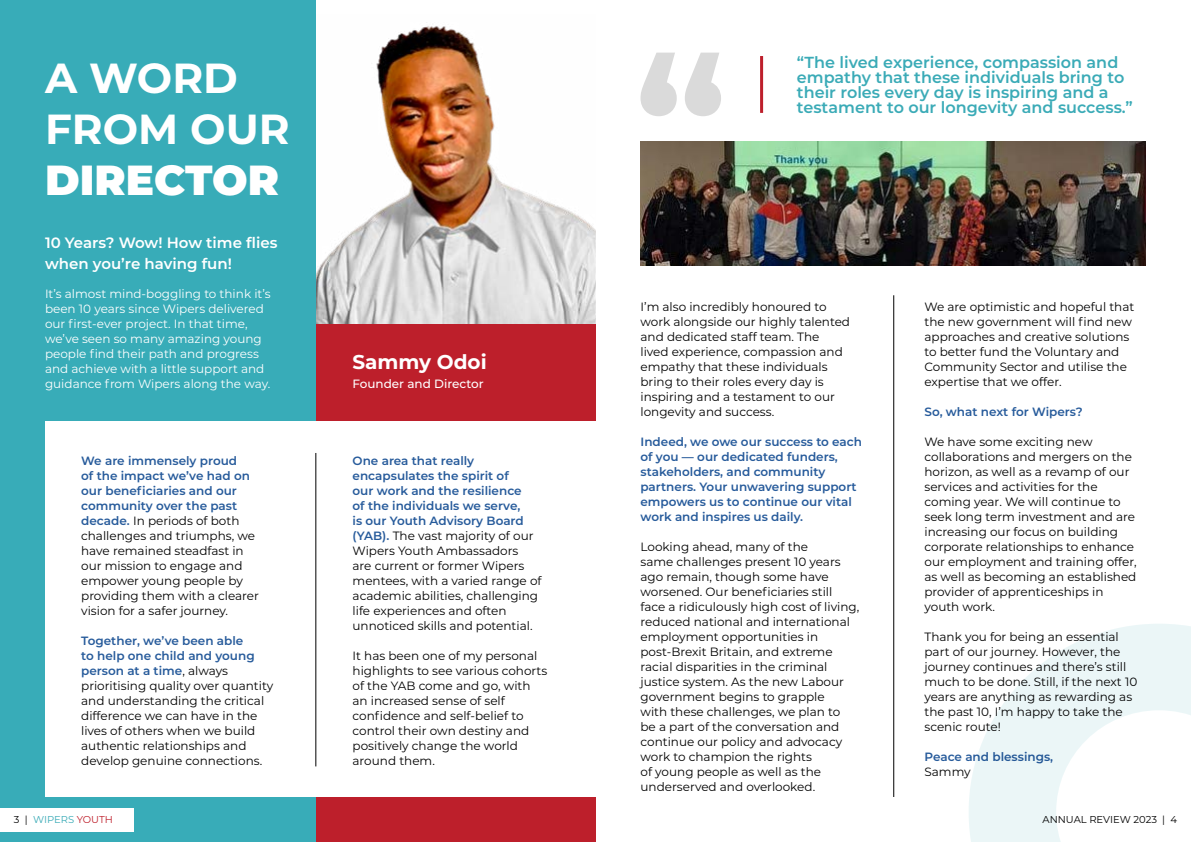
<style>
.page{position:relative;width:1191px;height:842px;background:#fff}
.page>*{position:absolute;margin:0;border:0;box-sizing:border-box;transform-origin:0 0}
.t1{font:700 42px/51px "Montserrat";color:#fff}
.t2{font:900 42px "Montserrat";color:#fff}
.t3{font:700 20px "Montserrat";color:#fff}
.t4{font:600 16px/15px "Montserrat";color:#3babb7}
.t5{font:600 15px/21px "Montserrat";color:#fff}
.t6{font:12px/15px "Montserrat";color:#000}
.t7{font:12px/15px "Montserrat";color:#fff}
.t8{font:600 12px/15px "Montserrat";color:#275b9b}
.t9{font:500 12px "Montserrat";color:#fff}
.t10{font:10px "Montserrat";color:#000}
.t11{font:10px "Montserrat";color:#3babb7}
.s1{font-weight:600;color:#275b9b}
.s2{color:#000}
.s3{color:#be1f2b}
</style>
<div class="page">
<img style="left:315px;top:15px;width:280px;height:309px">
<div style="left:315px;top:324px;width:280px;height:518px;background:#bd1f2b"></div>
<div style="left:0;top:0;width:315px;height:842px;background:#38acb8"></div>
<div style="left:45px;top:421px;width:550px;height:376px;background:#fff"></div>
<hr style="left:315px;top:453px;width:1px;height:313px;background:#000">
<hr style="left:893px;top:295px;width:1px;height:502px;background:#000">
<svg style="left:969px;top:624px;width:222px;height:218px;fill:#ebf6f7"></svg>
<svg style="left:640px;top:53px;width:81px;height:63px"></svg>
<hr style="left:760px;top:56px;width:3px;height:57px;background:#bd1f2b">
<img style="left:640px;top:141px;width:506px;height:124px">
<div style="left:0;top:808px;width:133px;height:23px;background:#fff"></div>
<h1 class="t1" style="left:45px;top:51px;width:246px">A WORD<br>FROM OUR</h1>
<h1 class="t2" style="left:45px;top:149px;width:235px">DIRECTOR</h1>
<p class="t5" style="left:45px;top:231px;width:234px">10 Years? Wow! How time flies when you’re having fun!</p>
<p class="t7" style="left:45px;top:286px;width:227px">It’s almost mind-boggling to think it’s been 10 years since Wipers delivered our first-ever project. In that time, we’ve seen so many amazing young people find their path and progress and achieve with a little support and guidance from Wipers along the way.</p>
<p class="t6" style="left:81px;top:452px;width:179px"><span class="s1">We are immensely proud<br>of the impact we’ve had on our beneficiaries and our community over the past decade.</span> In periods of both challenges and triumphs, we have remained steadfast in our mission to engage and empower young people by providing them with a clearer vision for a safer journey.</p>
<p class="t6" style="left:81px;top:632px;width:194px"><span class="s1">Together, we’ve been able<br>to help one child and young person at a time</span>, always prioritising quality over quantity and understanding the critical difference we can have in the lives of others when we build authentic relationships and develop genuine connections.</p>
<h2 class="t3" style="left:352px;top:348px;width:136px">Sammy Odoi</h2>
<p class="t9" style="left:352px;top:376px;width:133px">Founder and Director</p>
<p class="t6" style="left:352px;top:452px;width:190px"><span class="s1">One area that really encapsulates the spirit of<br>our work and the resilience<br>of the individuals we serve,<br>is our Youth Advisory Board (YAB).</span> The vast majority of our<br>Wipers Youth Ambassadors<br>are current or former Wipers mentees, with a varied range of academic abilities, challenging life experiences and often unnoticed skills and potential.</p>
<p class="t6" style="left:352px;top:647px;width:196px">It has been one of my personal highlights to see various cohorts of the YAB come and go, with an increased sense of self confidence and self-belief to control their own destiny and positively change the world around them.</p>
<h3 class="t4" style="left:797px;top:54px;width:337px">“The lived experience, compassion and empathy that these individuals bring to their roles every day is inspiring and a testament to our longevity and success.”</h3>
<p class="t6" style="left:640px;top:299px;width:211px">I’m also incredibly honoured to work alongside our highly talented and dedicated staff team. The lived experience, compassion and empathy that these individuals bring to their roles every day is inspiring and a testament to our longevity and success.</p>
<p class="t8" style="left:640px;top:434px;width:223px">Indeed, we owe our success to each of you — our dedicated funders, stakeholders, and community partners. Your unwavering support empowers us to continue our vital work and inspires us daily.</p>
<p class="t6" style="left:640px;top:539px;width:220px">Looking ahead, many of the<br>same challenges present 10 years ago remain, though some have worsened. Our beneficiaries still face a ridiculously high cost of living, reduced national and international employment opportunities in post-Brexit Britain, and extreme racial disparities in the criminal justice system. As the new Labour government begins to grapple<br>with these challenges, we plan to<br>be a part of the conversation and continue our policy and advocacy work to champion the rights<br>of young people as well as the underserved and overlooked.</p>
<p class="t6" style="left:924px;top:299px;width:211px">We are optimistic and hopeful that the new government will find new approaches and creative solutions to better fund the Voluntary and<br>Community Sector and utilise the expertise that we offer.</p>
<p class="t8" style="left:924px;top:404px;width:160px">So, what next for Wipers?</p>
<p class="t6" style="left:924px;top:434px;width:214px">We have some exciting new collaborations and mergers on the horizon, as well as a revamp of our services and activities for the coming year. We will continue to seek long term investment and are increasing our focus on building corporate relationships to enhance our employment and training offer, as well as becoming an established provider of apprenticeships in youth work.</p>
<p class="t6" style="left:924px;top:629px;width:214px">Thank you for being an essential part of our journey. However, the journey continues and there’s still much to be done. Still, if the next 10 years are anything as rewarding as the past 10, I’m happy to take the scenic route!</p>
<p class="t8" style="left:924px;top:749px;width:130px">Peace and blessings,</p>
<p class="t6" style="left:924px;top:764px;width:48px">Sammy</p>
<p class="t11" style="left:14px;top:812px;width:100px"><span class="s2">3 |</span> WIPERS <span class="s3">YOUTH</span></p>
<p class="t10" style="left:1042px;top:812px;width:136px">ANNUAL REVIEW 2023 | 4</p>
</div>
